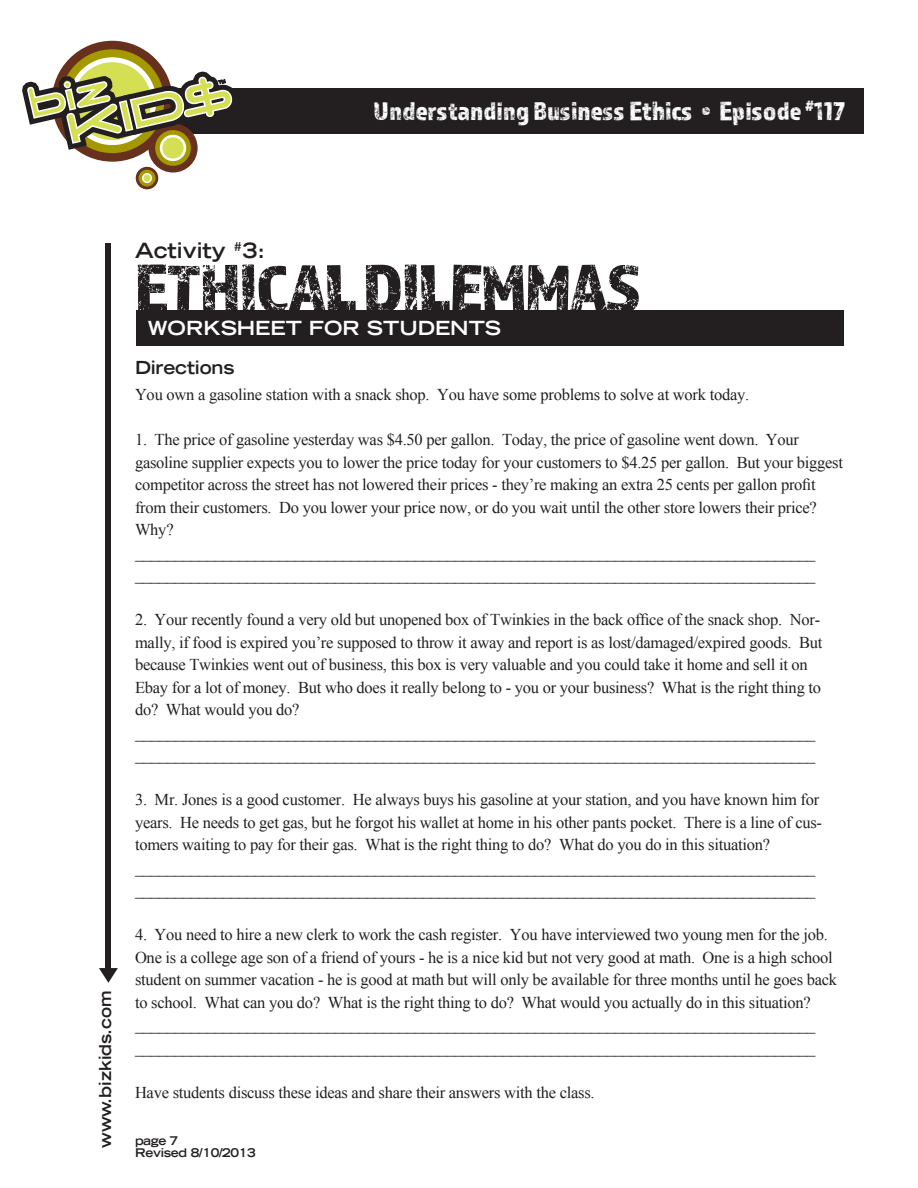
<style>
.page{position:relative;width:918px;height:1188px;background:#fff}
.page>*{position:absolute;margin:0;border:0;box-sizing:border-box;transform-origin:0 0}
.t1{font:70.5px "Almaq Rough";letter-spacing:-.025em;color:#231f20}
.t2{font:27px "Almaq Rough";color:#fff}
.t3{font:700 expanded 21px "Trade Gothic LT Std";color:#231f20}
.t4{font:700 expanded 19.5px "Trade Gothic LT Std";color:#fff}
.SUBHEAD{font:700 expanded 18px "Trade Gothic LT Std";letter-spacing:-.01em;color:#231f20}
.t5{font:16.5px/22.5px "Times New Roman";letter-spacing:-.015em;color:#231f20}
.t6{font:700 expanded 16.5px "Trade Gothic LT Std";color:#231f20}
.t7{font:700 expanded 12px/12px "Trade Gothic LT Std";letter-spacing:-.025em;color:#231f20}
</style>
<div class="page">
<div style="left:99px;top:88px;width:765px;height:45px;background:#231f20"></div>
<div style="left:106px;top:243px;width:5px;height:730px;background:#231f20"></div>
<svg style="left:99px;top:968px;width:19px;height:15px"></svg>
<svg style="left:22px;top:40px;width:215px;height:150px"></svg>
<div style="left:136px;top:310px;width:708px;height:36px;background:#231f20"></div>
<h2 class="t2" style="left:373px;top:95px;width:473px">Understanding Business Ethics • Episode <sup>#</sup>117</h2>
<p class="t6" style="left:95px;top:1148px;width:159px;rotate:-90deg">www.bizkids.com</p>
<p class="t3" style="left:135px;top:237px;width:132px">Activity <sup>#</sup>3:</p>
<p class="t1" style="left:135px;top:246px;width:508px">ETHICAL DILEMMAS</p>
<p class="t4" style="left:148px;top:315px;width:355px">WORKSHEET FOR STUDENTS</p>
<p class="SUBHEAD" style="left:135px;top:356px;width:101px">Directions</p>
<p class="t5" style="left:135px;top:383px;width:616px">You own a gasoline station with a snack shop. You have some problems to solve at work today.</p>
<p class="t5" style="left:135px;top:428px;width:710px">1. The price of gasoline yesterday was $4.50 per gallon. Today, the price of gasoline went down. Your gasoline supplier expects you to lower the price today for your customers to $4.25 per gallon. But your biggest competitor across the street has not lowered their prices - they’re making an extra 25 cents per gallon profit from their customers. Do you lower your price now, or do you wait until the other store lowers their price?<br>Why?</p>
<p class="t5" style="left:135px;top:541px;width:682px">_____________________________________________________________________________________</p>
<p class="t5" style="left:135px;top:563px;width:682px">_____________________________________________________________________________________</p>
<p class="t5" style="left:135px;top:608px;width:689px">2. Your recently found a very old but unopened box of Twinkies in the back office of the snack shop. Nor&shy;mally, if food is expired you’re supposed to throw it away and report is as lost/damaged/expired goods. But because Twinkies went out of business, this box is very valuable and you could take it home and sell it on Ebay for a lot of money. But who does it really belong to - you or your business? What is the right thing to do? What would you do?</p>
<p class="t5" style="left:135px;top:721px;width:682px">_____________________________________________________________________________________</p>
<p class="t5" style="left:135px;top:743px;width:682px">_____________________________________________________________________________________</p>
<p class="t5" style="left:135px;top:788px;width:689px">3. Mr. Jones is a good customer. He always buys his gasoline at your station, and you have known him for years. He needs to get gas, but he forgot his wallet at home in his other pants pocket. There is a line of cus&shy;tomers waiting to pay for their gas. What is the right thing to do? What do you do in this situation?</p>
<p class="t5" style="left:135px;top:856px;width:682px">_____________________________________________________________________________________</p>
<p class="t5" style="left:135px;top:878px;width:682px">_____________________________________________________________________________________</p>
<p class="t5" style="left:135px;top:923px;width:704px">4. You need to hire a new clerk to work the cash register. You have interviewed two young men for the job.<br>One is a college age son of a friend of yours - he is a nice kid but not very good at math. One is a high school student on summer vacation - he is good at math but will only be available for three months until he goes back to school. What can you do? What is the right thing to do? What would you actually do in this situation?</p>
<p class="t5" style="left:135px;top:1013px;width:682px">_____________________________________________________________________________________</p>
<p class="t5" style="left:135px;top:1036px;width:682px">_____________________________________________________________________________________</p>
<p class="t5" style="left:135px;top:1081px;width:461px">Have students discuss these ideas and share their answers with the class.</p>
<p class="t7" style="left:135px;top:1135px;width:122px">page 7<br>Revised 8/10/2013</p>
</div>
